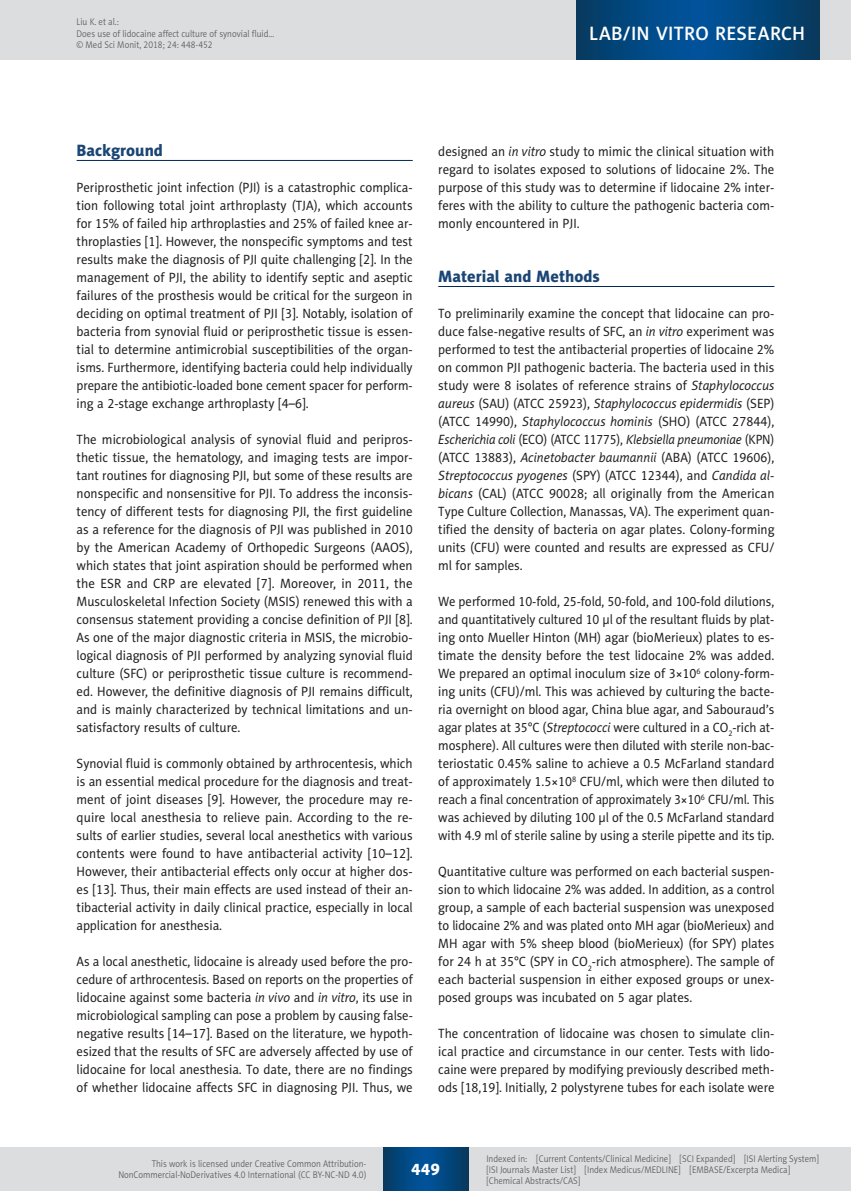
<style>
.page{position:relative;width:851px;height:1191px;background:#fff}
.page>*{position:absolute;margin:0;border:0;box-sizing:border-box;transform-origin:0 0}
.t1{font:19.5px "Naomi Sans EFN Medium";letter-spacing:.01em;color:#fff}
.MSM_Headline_1{font:16.5px "Naomi Sans EFN Heavy";color:#1a4574}
.t2{font:16.5px "Naomi Sans EFN Heavy";color:#fff}
.MSM_Body{font:13.5px/18px "Naomi Sans EFN";color:#231f20;text-align:justify;scale:.95 1}
.MSM_Body-2{font:13.5px/18px "Naomi Sans EFN";color:#231f20;text-align:justify;scale:.94 1}
.MSM_pagina_zywa{font:9.75px/11.2px "Naomi Sans EFN Light";color:#57585a;scale:.9 1}
.MSM_pagina_sygnatura{font:9.75px "Naomi Sans EFN Light";color:#57585a;scale:.9 1}
.s1{font-style:italic}
</style>
<div class="page">
<hr style="left:77px;top:160px;width:335px;height:1px;background:#00295c">
<hr style="left:438px;top:286px;width:336px;height:1px;background:#00295c">
<div style="left:0;top:1148px;width:850px;height:43px;background:#dcdddf"></div>
<svg style="left:383px;top:1147px;width:85px;height:43px;background:#02477e"></svg>
<div style="left:0;top:0;width:850px;height:60px;background:#dcdddf"></div>
<svg style="left:576px;top:0;width:243px;height:60px;background:#02477e"></svg>
<p class="MSM_pagina_zywa" style="left:77px;top:16px;width:221px">Liu K. et al.:<br>Does use of lidocaine affect culture of synovial fluid…</p>
<p class="MSM_pagina_sygnatura" style="left:77px;top:39px;width:153px">© Med Sci Monit, 2018; 24: 448-452</p>
<h1 class="t1" style="left:589px;top:22px;width:217px">LAB/IN VITRO RESEARCH</h1>
<p class="MSM_Headline_1" style="left:77px;top:140px;width:88px">Background</p>
<p class="MSM_Body" style="left:77px;top:178px;width:355px">Periprosthetic joint infection (PJI) is a catastrophic complica&shy;tion following total joint arthroplasty (TJA), which accounts for 15% of failed hip arthroplasties and 25% of failed knee ar&shy;throplasties [1]. However, the nonspecific symptoms and test results make the diagnosis of PJI quite challenging [2]. In the management of PJI, the ability to identify septic and aseptic failures of the prosthesis would be critical for the surgeon in deciding on optimal treatment of PJI [3]. Notably, isolation of bacteria from synovial fluid or periprosthetic tissue is essen&shy;tial to determine antimicrobial susceptibilities of the organ&shy;isms. Furthermore, identifying bacteria could help individually prepare the antibiotic-loaded bone cement spacer for perform&shy;ing a 2-stage exchange arthroplasty [4–6].</p>
<p class="MSM_Body" style="left:77px;top:430px;width:355px">The microbiological analysis of synovial fluid and peripros&shy;thetic tissue, the hematology, and imaging tests are impor&shy;tant routines for diagnosing PJI, but some of these results are nonspecific and nonsensitive for PJI. To address the inconsis&shy;tency of different tests for diagnosing PJI, the first guideline as a reference for the diagnosis of PJI was published in 2010 by the American Academy of Orthopedic Surgeons (AAOS), which states that joint aspiration should be performed when the ESR and CRP are elevated [7]. Moreover, in 2011, the Musculoskeletal Infection Society (MSIS) renewed this with a consensus statement providing a concise definition of PJI [8].<br>As one of the major diagnostic criteria in MSIS, the microbio&shy;logical diagnosis of PJI performed by analyzing synovial fluid culture (SFC) or periprosthetic tissue culture is recommend&shy;ed. However, the definitive diagnosis of PJI remains difficult, and is mainly characterized by technical limitations and un&shy;satisfactory results of culture.</p>
<p class="MSM_Body" style="left:77px;top:754px;width:355px">Synovial fluid is commonly obtained by arthrocentesis, which is an essential medical procedure for the diagnosis and treat&shy;ment of joint diseases [9]. However, the procedure may re&shy;quire local anesthesia to relieve pain. According to the re&shy;sults of earlier studies, several local anesthetics with various contents were found to have antibacterial activity [10–12].<br>However, their antibacterial effects only occur at higher dos&shy;es [13]. Thus, their main effects are used instead of their an&shy;tibacterial activity in daily clinical practice, especially in local application for anesthesia.</p>
<p class="MSM_Body" style="left:77px;top:952px;width:355px">As a local anesthetic, lidocaine is already used before the pro&shy;cedure of arthrocentesis. Based on reports on the properties of lidocaine against some bacteria <span class="s1">in vivo</span> and <span class="s1">in vitro</span>, its use in microbiological sampling can pose a problem by causing false&shy;negative results [14–17]. Based on the literature, we hypoth&shy;esized that the results of SFC are adversely affected by use of lidocaine for local anesthesia. To date, there are no findings of whether lidocaine affects SFC in diagnosing PJI. Thus, we</p>
<p class="MSM_Body" style="left:438px;top:142px;width:355px">designed an <span class="s1">in vitro</span> study to mimic the clinical situation with regard to isolates exposed to solutions of lidocaine 2%. The purpose of this study was to determine if lidocaine 2% inter&shy;feres with the ability to culture the pathogenic bacteria com&shy;monly encountered in PJI.</p>
<p class="MSM_Headline_1" style="left:438px;top:266px;width:163px">Material and Methods</p>
<p class="MSM_Body" style="left:438px;top:304px;width:355px">To preliminarily examine the concept that lidocaine can pro&shy;duce false-negative results of SFC, an <span class="s1">in vitro</span> experiment was performed to test the antibacterial properties of lidocaine 2% on common PJI pathogenic bacteria. The bacteria used in this study were 8 isolates of reference strains of <span class="s1">Staphylococcus aureus</span> (SAU) (ATCC 25923), <span class="s1">Staphylococcus epidermidis</span> (SEP) (ATCC 14990), <span class="s1">Staphylococcus hominis</span> (SHO) (ATCC 27844), <span class="s1">Escherichia coli</span> (ECO) (ATCC 11775), <span class="s1">Klebsiella pneumoniae</span> (KPN) (ATCC 13883), <span class="s1">Acinetobacter baumannii</span> (ABA) (ATCC 19606), <span class="s1">Streptococcus pyogenes</span> (SPY) (ATCC 12344), and <span class="s1">Candida al&shy;bicans</span> (CAL) (ATCC 90028; all originally from the American Type Culture Collection, Manassas, VA). The experiment quan&shy;tified the density of bacteria on agar plates. Colony-forming units (CFU) were counted and results are expressed as CFU/ ml for samples.</p>
<p class="MSM_Body-2" style="left:438px;top:592px;width:359px">We performed 10-fold, 25-fold, 50-fold, and 100-fold dilutions, and quantitatively cultured 10 μl of the resultant fluids by plat&shy;ing onto Mueller Hinton (MH) agar (bioMerieux) plates to es&shy;timate the density before the test lidocaine 2% was added.<br>We prepared an optimal inoculum size of 3×10<sup>6</sup> colony-form&shy;ing units (CFU)/ml. This was achieved by culturing the bacte&shy;ria overnight on blood agar, China blue agar, and Sabouraud’s agar plates at 35°C (<span class="s1">Streptococci</span> were cultured in a CO<sub>2</sub>-rich at&shy;mosphere). All cultures were then diluted with sterile non-bac&shy;teriostatic 0.45% saline to achieve a 0.5 McFarland standard of approximately 1.5×10<sup>8</sup> CFU/ml, which were then diluted to reach a final concentration of approximately 3×10<sup>6</sup> CFU/ml. This was achieved by diluting 100 μl of the 0.5 McFarland standard with 4.9 ml of sterile saline by using a sterile pipette and its tip.</p>
<p class="MSM_Body-2" style="left:438px;top:862px;width:359px">Quantitative culture was performed on each bacterial suspen&shy;sion to which lidocaine 2% was added. In addition, as a control group, a sample of each bacterial suspension was unexposed to lidocaine 2% and was plated onto MH agar (bioMerieux) and MH agar with 5% sheep blood (bioMerieux) (for SPY) plates for 24 h at 35°C (SPY in CO<sub>2</sub>-rich atmosphere). The sample of each bacterial suspension in either exposed groups or unex&shy;posed groups was incubated on 5 agar plates.</p>
<p class="MSM_Body" style="left:438px;top:1024px;width:355px">The concentration of lidocaine was chosen to simulate clin&shy;ical practice and circumstance in our center. Tests with lido&shy;caine were prepared by modifying previously described meth&shy;ods [18,19]. Initially, 2 polystyrene tubes for each isolate were</p>
<p class="MSM_pagina_zywa" style="left:118px;top:1158px;width:277px;text-align:right">This work is licensed under Creative Common Attribution-<br>NonCommercial-NoDerivatives 4.0 International (CC BY-NC-ND 4.0)</p>
<p class="t2" style="left:411px;top:1159px;width:30px">449</p>
<p class="MSM_pagina_zywa" style="left:486px;top:1152px;width:371px">Indexed in: [Current Contents/Clinical Medicine] [SCI Expanded] [ISI Alerting System] [ISI Journals Master List] [Index Medicus/MEDLINE] [EMBASE/Excerpta Medica] [Chemical Abstracts/CAS]</p>
</div>
